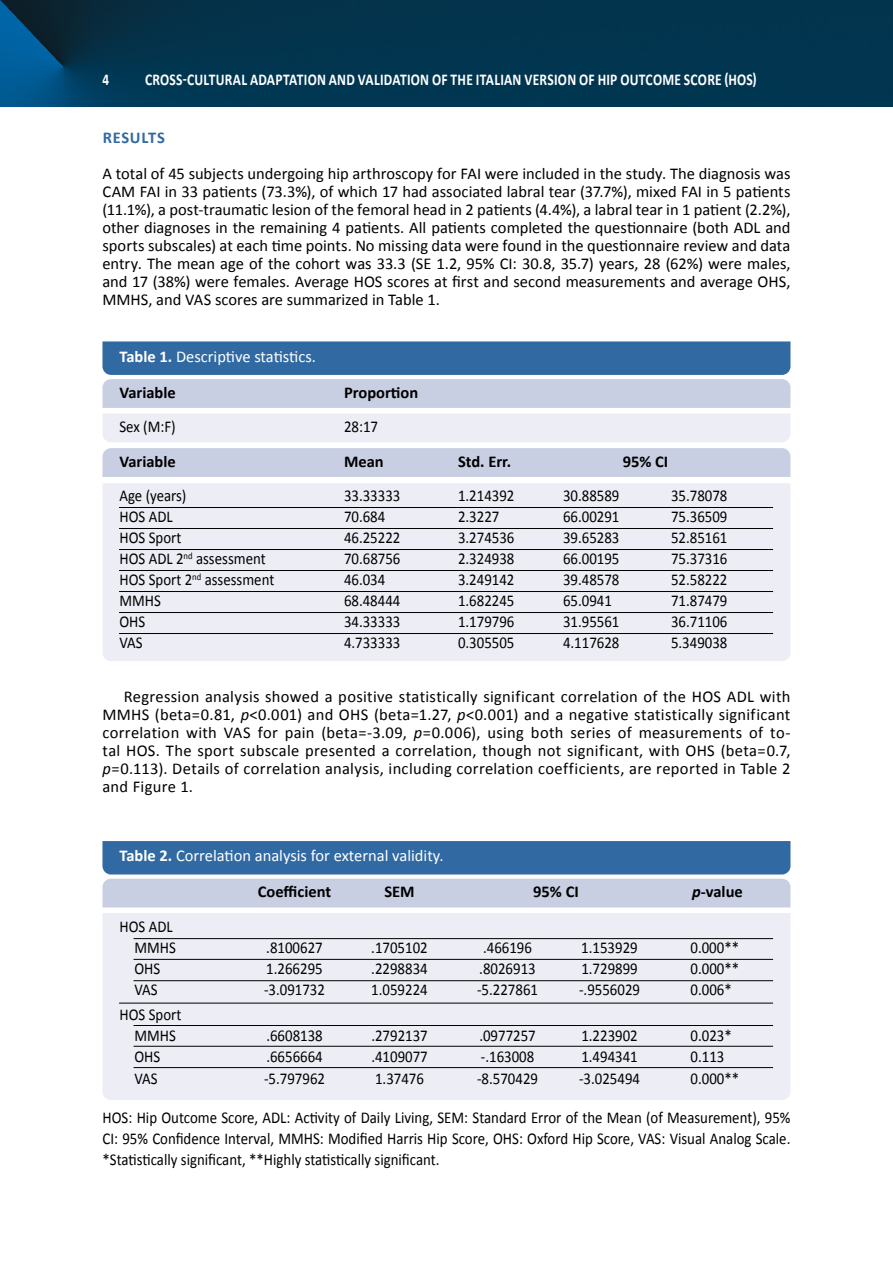
<style>
.page{position:relative;width:893px;height:1263px;background:#fff}
.page>*{position:absolute;margin:0;border:0;box-sizing:border-box;transform-origin:0 0}
.t1{font:16.5px/18px "Calibri";color:#000;text-align:justify}
.t2{font:16.5px/21px "Calibri";color:#000;text-align:right;scale:.9 1}
.t3{font:16.5px/36px "Calibri";color:#fff}
.t4{font:700 16.5px "Calibri";letter-spacing:.015em;color:#fff;scale:.82 1}
.t5{font:700 16.5px "Calibri";color:#000}
.t6{font:700 16.5px "Calibri";letter-spacing:.04em;color:#316aa2}
.t7{font:700 16.5px "Calibri";letter-spacing:.015em;color:#fff;scale:.8 1}
.s1{font-weight:700}
.s2{font-weight:700;color:#000}
.s3{font-style:italic}
</style>
<div class="page">
<img style="left:0;top:0;width:893px;height:106px">
<div style="left:103px;top:483px;width:687px;height:178px;background:#edeef5"></div>
<svg style="left:102px;top:341px;width:688px;height:101px;background:#a6bbd5"></svg>
<div style="left:102px;top:448px;width:688px;height:29px;background:#c8cfe2"></div>
<hr style="left:119px;top:507px;width:654px;height:1px;background:#000">
<hr style="left:119px;top:528px;width:654px;height:1px;background:#000">
<hr style="left:119px;top:549px;width:654px;height:1px;background:#000">
<hr style="left:119px;top:570px;width:654px;height:1px;background:#000">
<hr style="left:119px;top:591px;width:654px;height:1px;background:#000">
<hr style="left:119px;top:612px;width:654px;height:1px;background:#000">
<hr style="left:119px;top:633px;width:654px;height:1px;background:#000">
<div style="left:103px;top:913px;width:687px;height:187px;background:#edeef5"></div>
<svg style="left:102px;top:841px;width:688px;height:66px;background:#7f9fc3"></svg>
<hr style="left:119px;top:1003px;width:654px;height:1px;background:#000">
<hr style="left:134px;top:959px;width:639px;height:1px;background:#000">
<hr style="left:134px;top:1046px;width:639px;height:1px;background:#000">
<hr style="left:134px;top:980px;width:639px;height:1px;background:#000">
<hr style="left:134px;top:1067px;width:639px;height:1px;background:#000">
<hr style="left:134px;top:938px;width:639px;height:1px;background:#000">
<hr style="left:134px;top:1025px;width:639px;height:1px;background:#000">
<p class="t7" style="left:102px;top:69px;width:10px">4</p>
<p class="t4" style="left:145px;top:69px;width:747px">CROSS-CULTURAL ADAPTATION AND VALIDATION OF THE ITALIAN VERSION OF HIP OUTCOME SCORE (HOS)</p>
<p class="t6" style="left:103px;top:128px;width:64px">RESULTS</p>
<p class="t1" style="left:102px;top:164px;width:689px">A total of 45 subjects undergoing hip arthroscopy for FAI were included in the study. The diagnosis was CAM FAI in 33 patients (73.3%), of which 17 had associated labral tear (37.7%), mixed FAI in 5 patients (11.1%), a post-traumatic lesion of the femoral head in 2 patients (4.4%), a labral tear in 1 patient (2.2%), other diagnoses in the remaining 4 patients. All patients completed the questionnaire (both ADL and sports subscales) at each time points. No missing data were found in the questionnaire review and data entry. The mean age of the cohort was 33.3 (SE 1.2, 95% CI: 30.8, 35.7) years, 28 (62%) were males, and 17 (38%) were females. Average HOS scores at first and second measurements and average OHS, MMHS, and VAS scores are summarized in Table 1.</p>
<p class="t3" style="left:119px;top:338px;width:198px"><span class="s1">Table 1.</span> Descriptive statistics.<br><span class="s2">Variable</span></p>
<p class="t5" style="left:344px;top:382px;width:76px">Proportion</p>
<p class="t2" style="left:119px;top:416px;width:64px">Sex (M:F)</p>
<p class="t2" style="left:344px;top:416px;width:39px">28:17</p>
<p class="t5" style="left:119px;top:451px;width:58px">Variable</p>
<p class="t5" style="left:344px;top:451px;width:41px">Mean</p>
<p class="t5" style="left:458px;top:451px;width:55px">Std. Err.</p>
<p class="t5" style="left:623px;top:451px;width:47px">95% CI</p>
<p class="t2" style="left:119px;top:485px;width:76px">Age (years)</p>
<p class="t2" style="left:344px;top:485px;width:64px">33.33333</p>
<p class="t2" style="left:458px;top:485px;width:64px">1.214392</p>
<p class="t2" style="left:563px;top:485px;width:64px">30.88589</p>
<p class="t2" style="left:671px;top:485px;width:64px">35.78078</p>
<p class="t2" style="left:119px;top:506px;width:61px">HOS ADL</p>
<p class="t2" style="left:344px;top:506px;width:47px">70.684</p>
<p class="t2" style="left:458px;top:506px;width:47px">2.3227</p>
<p class="t2" style="left:563px;top:506px;width:64px">66.00291</p>
<p class="t2" style="left:671px;top:506px;width:64px">75.36509</p>
<p class="t2" style="left:119px;top:527px;width:70px">HOS Sport</p>
<p class="t2" style="left:344px;top:527px;width:64px">46.25222</p>
<p class="t2" style="left:458px;top:527px;width:64px">3.274536</p>
<p class="t2" style="left:563px;top:527px;width:64px">39.65283</p>
<p class="t2" style="left:671px;top:527px;width:64px">52.85161</p>
<p class="t2" style="left:119px;top:548px;width:164px">HOS ADL 2<sup>nd</sup> assessment</p>
<p class="t2" style="left:344px;top:548px;width:64px">70.68756</p>
<p class="t2" style="left:458px;top:548px;width:64px">2.324938</p>
<p class="t2" style="left:563px;top:548px;width:64px">66.00195</p>
<p class="t2" style="left:671px;top:548px;width:64px">75.37316</p>
<p class="t2" style="left:119px;top:569px;width:174px">HOS Sport 2<sup>nd</sup> assessment</p>
<p class="t2" style="left:344px;top:569px;width:47px">46.034</p>
<p class="t2" style="left:458px;top:569px;width:64px">3.249142</p>
<p class="t2" style="left:563px;top:569px;width:64px">39.48578</p>
<p class="t2" style="left:671px;top:569px;width:64px">52.58222</p>
<p class="t2" style="left:119px;top:590px;width:48px">MMHS</p>
<p class="t2" style="left:344px;top:590px;width:64px">68.48444</p>
<p class="t2" style="left:458px;top:590px;width:64px">1.682245</p>
<p class="t2" style="left:563px;top:590px;width:56px">65.0941</p>
<p class="t2" style="left:671px;top:590px;width:64px">71.87479</p>
<p class="t2" style="left:119px;top:611px;width:30px">OHS</p>
<p class="t2" style="left:344px;top:611px;width:64px">34.33333</p>
<p class="t2" style="left:458px;top:611px;width:64px">1.179796</p>
<p class="t2" style="left:563px;top:611px;width:64px">31.95561</p>
<p class="t2" style="left:671px;top:611px;width:64px">36.71106</p>
<p class="t2" style="left:119px;top:632px;width:27px">VAS</p>
<p class="t2" style="left:344px;top:632px;width:64px">4.733333</p>
<p class="t2" style="left:458px;top:632px;width:64px">0.305505</p>
<p class="t2" style="left:563px;top:632px;width:64px">4.117628</p>
<p class="t2" style="left:671px;top:632px;width:64px">5.349038</p>
<p class="t1" style="left:102px;top:686px;width:689px;text-indent:21px">Regression analysis showed a positive statistically significant correlation of the HOS ADL with MMHS (beta=0.81, <span class="s3">p</span>&lt;0.001) and OHS (beta=1.27, <span class="s3">p</span>&lt;0.001) and a negative statistically significant correlation with VAS for pain (beta=-3.09, <span class="s3">p</span>=0.006), using both series of measurements of to&shy;tal HOS. The sport subscale presented a correlation, though not significant, with OHS (beta=0.7, <span class="s3">p</span>=0.113). Details of correlation analysis, including correlation coefficients, are reported in Table 2 and Figure 1.</p>
<p class="t3" style="left:258px;top:837px;width:187px;text-indent:-138px"><span class="s1">Table 2.</span> Correlation analysis for external validity.<br><span class="s2">Coefficient</span></p>
<p class="t5" style="left:384px;top:882px;width:32px">SEM</p>
<p class="t5" style="left:533px;top:882px;width:47px">95% CI</p>
<p class="t5" style="left:692px;top:882px;width:52px"><span class="s3">p</span>-value</p>
<p class="t2" style="left:119px;top:915px;width:64px">HOS ADL<br>MMHS</p>
<p class="t2" style="left:266px;top:936px;width:64px">.8100627</p>
<p class="t2" style="left:371px;top:936px;width:64px">.1705102</p>
<p class="t2" style="left:483px;top:936px;width:56px">.466196</p>
<p class="t2" style="left:581px;top:936px;width:64px">1.153929</p>
<p class="t2" style="left:690px;top:936px;width:56px">0.000**</p>
<p class="t2" style="left:134px;top:957px;width:30px">OHS</p>
<p class="t2" style="left:266px;top:957px;width:64px">1.266295</p>
<p class="t2" style="left:371px;top:957px;width:64px">.2298834</p>
<p class="t2" style="left:479px;top:957px;width:64px">.8026913</p>
<p class="t2" style="left:581px;top:957px;width:64px">1.729899</p>
<p class="t2" style="left:690px;top:957px;width:56px">0.000**</p>
<p class="t2" style="left:134px;top:978px;width:27px">VAS</p>
<p class="t2" style="left:264px;top:978px;width:69px">-3.091732</p>
<p class="t2" style="left:371px;top:978px;width:64px">1.059224</p>
<p class="t2" style="left:477px;top:978px;width:69px">-5.227861</p>
<p class="t2" style="left:579px;top:978px;width:69px">-.9556029</p>
<p class="t2" style="left:690px;top:978px;width:47px">0.006*</p>
<p class="t2" style="left:120px;top:1004px;width:70px;text-align:center">HOS Sport<br>MMHS</p>
<p class="t2" style="left:266px;top:1025px;width:64px">.6608138</p>
<p class="t2" style="left:371px;top:1025px;width:64px">.2792137</p>
<p class="t2" style="left:479px;top:1025px;width:64px">.0977257</p>
<p class="t2" style="left:581px;top:1025px;width:64px">1.223902</p>
<p class="t2" style="left:691px;top:1025px;width:47px">0.023*</p>
<p class="t2" style="left:134px;top:1046px;width:30px">OHS</p>
<p class="t2" style="left:266px;top:1046px;width:64px">.6656664</p>
<p class="t2" style="left:371px;top:1046px;width:64px">.4109077</p>
<p class="t2" style="left:481px;top:1046px;width:61px">-.163008</p>
<p class="t2" style="left:581px;top:1046px;width:64px">1.494341</p>
<p class="t2" style="left:691px;top:1046px;width:39px">0.113</p>
<p class="t2" style="left:134px;top:1067px;width:27px">VAS</p>
<p class="t2" style="left:264px;top:1067px;width:69px">-5.797962</p>
<p class="t2" style="left:375px;top:1067px;width:56px">1.37476</p>
<p class="t2" style="left:477px;top:1067px;width:69px">-8.570429</p>
<p class="t2" style="left:579px;top:1067px;width:69px">-3.025494</p>
<p class="t2" style="left:691px;top:1067px;width:56px">0.000**</p>
<p class="t2" style="left:103px;top:1106px;width:766px;text-align:justify">HOS: Hip Outcome Score, ADL: Activity of Daily Living, SEM: Standard Error of the Mean (of Measurement), 95% CI: 95% Confidence Interval, MMHS: Modified Harris Hip Score, OHS: Oxford Hip Score, VAS: Visual Analog Scale. *Statistically significant, **Highly statistically significant.</p>
</div>
